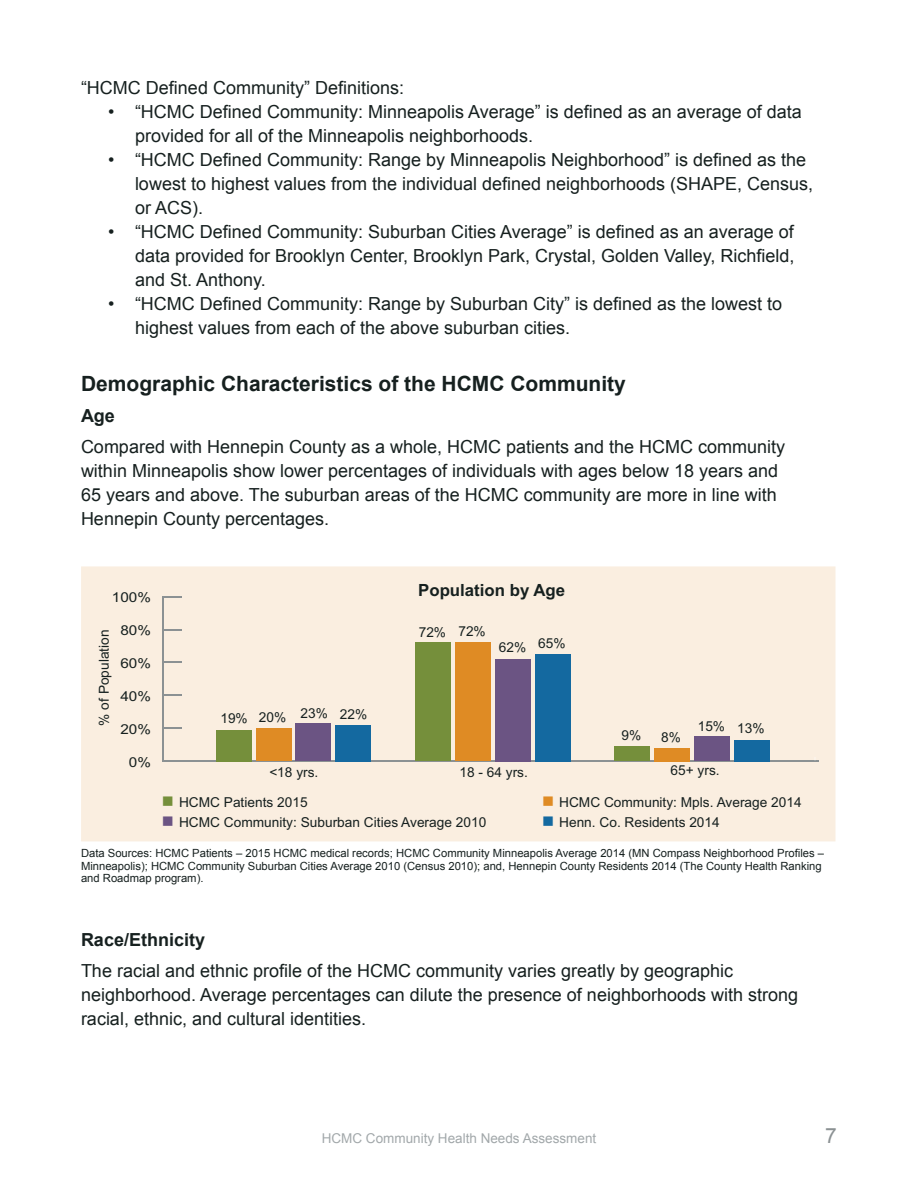
<style>
.page{position:relative;width:918px;height:1188px;background:#fff}
.page>*{position:absolute;margin:0;border:0;box-sizing:border-box;transform-origin:0 0}
.t1{font:700 21px "Arial";color:#16201f}
.t2{font:21px "Arial";color:#8b9193}
.t3{font:18px/24px "Arial";color:#16201f}
.t4{font:700 18px "Arial";color:#16201f}
.t5{font:700 16.8px "Arial";color:#16201f}
.t6{font:13.65px/19.4px "Arial";color:#16201f}
.t7{font:13.65px "Arial";color:#16201f;scale:1.12 1}
.t8{font:13.5px "Arial";color:#a2a8aa}
.t9{font:11.25px/12.8px "Arial";color:#16201f}
</style>
<div class="page">
<div style="left:81px;top:566px;width:755px;height:275px;background:#faeee0"></div>
<hr style="left:163px;top:761px;width:656px;height:1px;background:#8b9193">
<hr style="left:162px;top:597px;width:1px;height:164px;background:#8b9193">
<svg style="left:162px;top:757px;width:19px;height:5px"></svg>
<svg style="left:163px;top:728px;width:18px;height:1px"></svg>
<svg style="left:163px;top:695px;width:18px;height:1px"></svg>
<svg style="left:163px;top:662px;width:18px;height:1px"></svg>
<svg style="left:163px;top:629px;width:18px;height:1px"></svg>
<svg style="left:163px;top:596px;width:18px;height:1px"></svg>
<div style="left:734px;top:740px;width:36px;height:21px;background:#1469a0"></div>
<div style="left:694px;top:737px;width:36px;height:24px;background:#6b5483"></div>
<div style="left:654px;top:748px;width:36px;height:13px;background:#df8b24"></div>
<div style="left:614px;top:746px;width:36px;height:15px;background:#758f3b"></div>
<div style="left:535px;top:654px;width:36px;height:107px;background:#1469a0"></div>
<div style="left:495px;top:659px;width:36px;height:102px;background:#6b5483"></div>
<div style="left:455px;top:643px;width:36px;height:118px;background:#df8b24"></div>
<div style="left:415px;top:643px;width:36px;height:118px;background:#758f3b"></div>
<div style="left:335px;top:725px;width:36px;height:36px;background:#1469a0"></div>
<div style="left:296px;top:723px;width:35px;height:38px;background:#6b5483"></div>
<div style="left:256px;top:728px;width:36px;height:33px;background:#df8b24"></div>
<div style="left:216px;top:730px;width:36px;height:31px;background:#758f3b"></div>
<svg style="left:163px;top:797px;width:10px;height:9px"></svg>
<svg style="left:163px;top:816px;width:10px;height:9px"></svg>
<svg style="left:543px;top:797px;width:10px;height:9px"></svg>
<svg style="left:543px;top:816px;width:10px;height:9px"></svg>
<p class="t3" style="left:81px;top:76px;width:325px">“HCMC Defined Community” Definitions:</p>
<p class="t3" style="left:135px;top:100px;width:668px;text-indent:-27px">• “HCMC Defined Community: Minneapolis Average” is defined as an average of data provided for all of the Minneapolis neighborhoods.</p>
<p class="t3" style="left:135px;top:148px;width:680px;text-indent:-27px">• “HCMC Defined Community: Range by Minneapolis Neighborhood” is defined as the lowest to highest values from the individual defined neighborhoods (SHAPE, Census, or ACS).</p>
<p class="t3" style="left:135px;top:220px;width:661px;text-align:justify;text-indent:-27px">• “HCMC Defined Community: Suburban Cities Average” is defined as an average of data provided for Brooklyn Center, Brooklyn Park, Crystal, Golden Valley, Richfield, and St. Anthony.</p>
<p class="t3" style="left:135px;top:292px;width:649px;text-indent:-27px">• “HCMC Defined Community: Range by Suburban City” is defined as the lowest to highest values from each of the above suburban cities.</p>
<p class="t1" style="left:81px;top:370px;width:546px">Demographic Characteristics of the HCMC Community</p>
<p class="t4" style="left:81px;top:404px;width:36px">Age</p>
<p class="t3" style="left:81px;top:434px;width:706px">Compared with Hennepin County as a whole, HCMC patients and the HCMC community within Minneapolis show lower percentages of individuals with ages below 18 years and 65 years and above. The suburban areas of the HCMC community are more in line with Hennepin County percentages.</p>
<p class="t7" style="left:112px;top:589px;width:36px">100%</p>
<p class="t6" style="left:94px;top:726px;width:97px;rotate:-90deg">% of Population</p>
<p class="t7" style="left:120px;top:622px;width:29px">80%</p>
<p class="t7" style="left:120px;top:654px;width:29px">60%</p>
<p class="t7" style="left:120px;top:687px;width:29px">40%</p>
<p class="t7" style="left:120px;top:720px;width:29px">20%</p>
<p class="t7" style="left:129px;top:753px;width:21px">0%</p>
<p class="t5" style="left:418px;top:579px;width:148px">Population by Age</p>
<p class="t6" style="left:220px;top:706px;width:148px">19% 20% 23% 22%</p>
<p class="t6" style="left:419px;top:622px;width:69px">72% 72%</p>
<p class="t6" style="left:499px;top:636px;width:68px">62% 65%</p>
<p class="t6" style="left:621px;top:726px;width:21px">9%</p>
<p class="t6" style="left:661px;top:728px;width:21px">8%</p>
<p class="t6" style="left:698px;top:718px;width:68px">15% 13%</p>
<p class="t6" style="left:269px;top:763px;width:51px">&lt;18 yrs.</p>
<p class="t6" style="left:459px;top:763px;width:70px">18 - 64 yrs.</p>
<p class="t6" style="left:671px;top:761px;width:51px">65+ yrs.</p>
<p class="t6" style="left:179px;top:793px;width:309px">HCMC Patients 2015<br>HCMC Community: Suburban Cities Average 2010</p>
<p class="t6" style="left:559px;top:793px;width:244px">HCMC Community: Mpls. Average 2014<br>Henn. Co. Residents 2014</p>
<p class="t9" style="left:81px;top:847px;width:745px">Data Sources: HCMC Patients – 2015 HCMC medical records; HCMC Community Minneapolis Average 2014 (MN Compass Neighborhood Profiles –<br>Minneapolis); HCMC Community Suburban Cities Average 2010 (Census 2010); and, Hennepin County Residents 2014 (The County Health Ranking and Roadmap program).</p>
<p class="t4" style="left:81px;top:928px;width:126px">Race/Ethnicity</p>
<p class="t3" style="left:81px;top:959px;width:719px">The racial and ethnic profile of the HCMC community varies greatly by geographic neighborhood. Average percentages can dilute the presence of neighborhoods with strong racial, ethnic, and cultural identities.</p>
<p class="t8" style="left:322px;top:1130px;width:276px">HCMC Community Health Needs Assessment</p>
<p class="t2" style="left:825px;top:1122px;width:13px">7</p>
</div>
